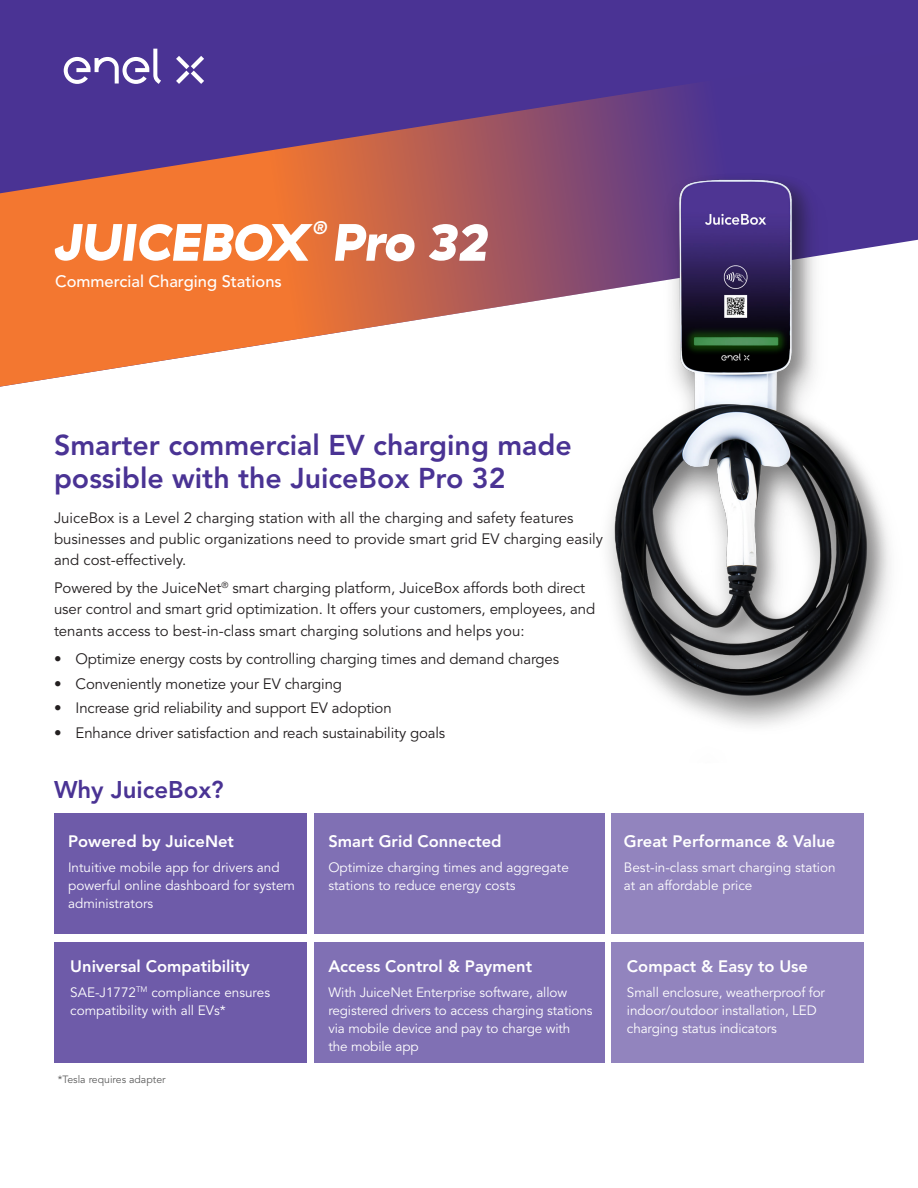
<style>
.page{position:relative;width:918px;height:1188px;background:#fff}
.page>*{position:absolute;margin:0;border:0;box-sizing:border-box;transform-origin:0 0}
.t1{font:italic 900 52.35px "GT Haptik Enel X";letter-spacing:-.015em;color:#fff}
.t2{font:800 28.5px/33px "Avenir";color:#4a3394}
.t3{font:800 24px "Avenir";color:#4a3394}
.t4{font:italic 900 18.3px "GT Haptik Enel X";color:#fff}
.Text_header_secondar{font:800 16.5px "Avenir";color:#fff}
.Text_-_main{font:500 16.5px "Avenir";color:#fff}
.Text_-_main-2{font:15px/21px "Avenir";letter-spacing:-.005em;color:#231f20}
.Text___description_1{font:13.5px/18px "Avenir";letter-spacing:-.01em;color:#fff}
.Text_header_secondar-2{font:13.5px/18px "Avenir";color:#fff}
.Text_-_main-3{font:10.5px "Avenir";color:#5d5d5d}
</style>
<div class="page">
<div style="left:0;top:0;width:918px;height:45px;background:#4a3394"></div>
<svg style="left:0;top:45px;width:918px;height:342px;background:#a46778"></svg>
<div style="left:54px;top:813px;width:253px;height:121px;background:#6e5ba9"></div>
<div style="left:54px;top:942px;width:253px;height:121px;background:#6e5ba9"></div>
<div style="left:314px;top:813px;width:291px;height:121px;background:#8070b4"></div>
<div style="left:314px;top:942px;width:291px;height:121px;background:#8070b4"></div>
<div style="left:611px;top:942px;width:253px;height:121px;background:#9284be"></div>
<div style="left:611px;top:813px;width:253px;height:121px;background:#9284be"></div>
<svg style="left:176px;top:56px;width:28px;height:28px"></svg>
<svg style="left:64px;top:49px;width:97px;height:35px"></svg>
<img style="left:597px;top:151px;width:321px;height:575px">
<p class="t4" style="left:312px;top:216px;width:17px">®</p>
<p class="t1" style="left:53px;top:210px;width:436px">JUICEBOX Pro 32</p>
<p class="Text_-_main" style="left:55px;top:272px;width:228px">Commercial Charging Stations</p>
<p class="t2" style="left:54px;top:429px;width:519px">Smarter commercial EV charging made possible with the JuiceBox Pro 32</p>
<p class="Text_-_main-2" style="left:54px;top:508px;width:551px">JuiceBox is a Level 2 charging station with all the charging and safety features businesses and public organizations need to provide smart grid EV charging easily and cost-effectively.</p>
<p class="Text_-_main-2" style="left:54px;top:578px;width:543px">Powered by the JuiceNet<sup>®</sup> smart charging platform, JuiceBox affords both direct user control and smart grid optimization. It offers your customers, employees, and</p>
<p class="Text_-_main-2" style="left:54px;top:621px;width:472px">tenants access to best-in-class smart charging solutions and helps you:</p>
<p class="Text_-_main-2" style="left:54px;top:649px;width:507px">• Optimize energy costs by controlling charging times and demand charges</p>
<p class="Text_-_main-2" style="left:54px;top:673px;width:290px">• Conveniently monetize your EV charging</p>
<p class="Text_-_main-2" style="left:54px;top:698px;width:339px">• Increase grid reliability and support EV adoption</p>
<p class="Text_-_main-2" style="left:54px;top:722px;width:393px">• Enhance driver satisfaction and reach sustainability goals</p>
<p class="t3" style="left:54px;top:775px;width:171px">Why JuiceBox?</p>
<p class="Text_header_secondar" style="left:68px;top:831px;width:167px">Powered by JuiceNet</p>
<p class="Text___description_1" style="left:68px;top:858px;width:228px">Intuitive mobile app for drivers and powerful online dashboard for system administrators</p>
<p class="Text_header_secondar" style="left:70px;top:957px;width:181px">Universal Compatibility</p>
<p class="Text_header_secondar-2" style="left:70px;top:984px;width:201px">SAE-J1772<sup>TM</sup> compliance ensures compatibility with all EVs*</p>
<p class="Text_-_main-3" style="left:58px;top:1073px;width:109px">*Tesla requires adapter</p>
<p class="Text_header_secondar" style="left:328px;top:831px;width:175px">Smart Grid Connected</p>
<p class="Text___description_1" style="left:328px;top:858px;width:242px">Optimize charging times and aggregate stations to reduce energy costs</p>
<p class="Text_header_secondar" style="left:328px;top:957px;width:205px">Access Control &amp; Payment</p>
<p class="Text___description_1" style="left:328px;top:984px;width:266px">With JuiceNet Enterprise software, allow registered drivers to access charging stations via mobile device and pay to charge with the mobile app</p>
<p class="Text_header_secondar" style="left:624px;top:831px;width:213px">Great Performance &amp; Value</p>
<p class="Text___description_1" style="left:624px;top:858px;width:213px">Best-in-class smart charging station at an affordable price</p>
<p class="Text_header_secondar" style="left:627px;top:957px;width:183px">Compact &amp; Easy to Use</p>
<p class="Text___description_1" style="left:627px;top:984px;width:200px">Small enclosure, weatherproof for indoor/outdoor installation, LED charging status indicators</p>
</div>
